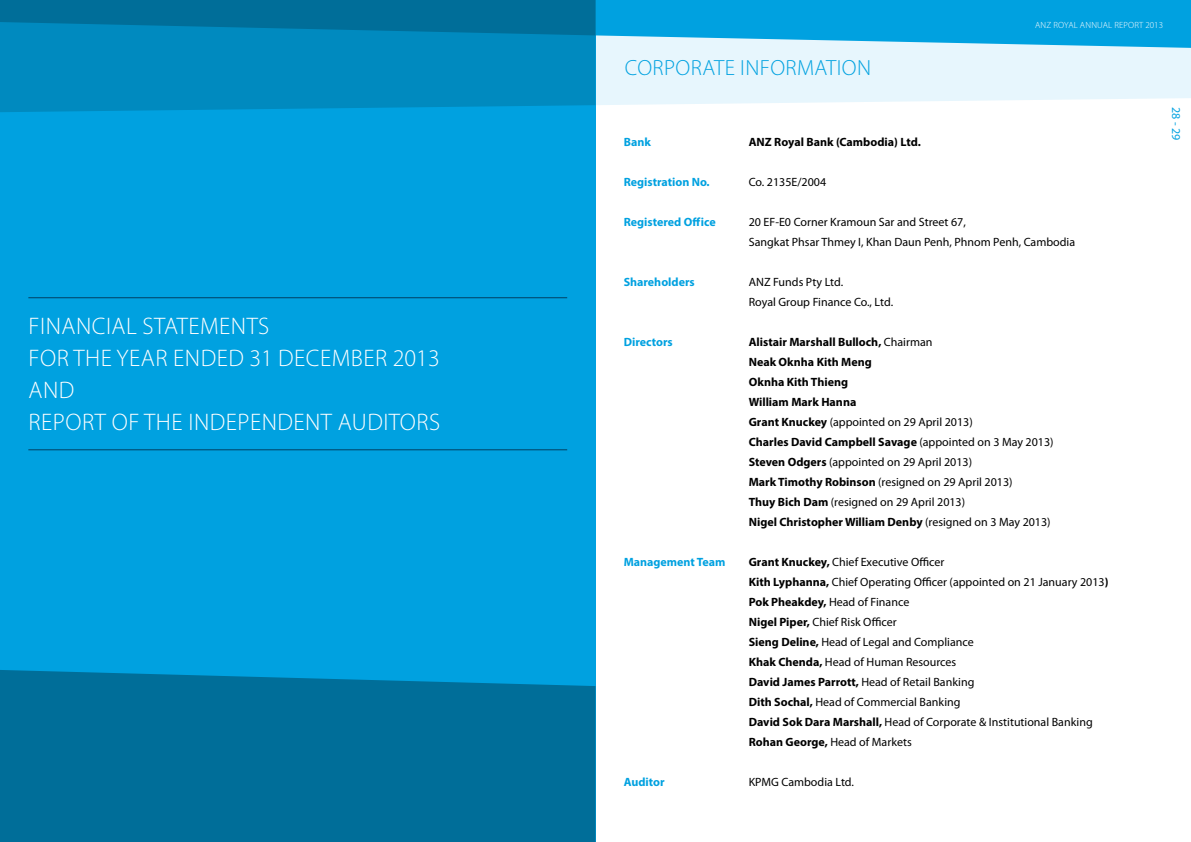
<style>
.page{position:relative;width:1191px;height:842px;background:#fff}
.page>*{position:absolute;margin:0;border:0;box-sizing:border-box;transform-origin:0 0}
.t1{font:300 24px/32px "Myriad Pro";letter-spacing:.02em;color:#fff}
.t2{font:300 22px "Myriad Pro";letter-spacing:.02em;color:#00a1e0}
.t3{font:12px/20px "Myriad Pro";color:#000}
.t4{font:700 12px/20px "Myriad Pro";color:#000}
.t5{font:700 12px "Myriad Pro";color:#00a1e0}
.t6{font:12px "Myriad Pro";color:#00a1e0}
.t7{font:300 9px "Myriad Pro";letter-spacing:.02em;color:#fff}
.s1{font-weight:400}
.s2{font-weight:700}
</style>
<div class="page">
<div style="left:595px;top:48px;width:596px;height:57px;background:#e7f6fd"></div>
<div style="left:0;top:0;width:595px;height:842px;background:#00a1e0"></div>
<div style="left:0;top:670px;width:595px;height:172px;background:#006e99"></div>
<hr style="left:28px;top:297px;width:539px;height:1px;background:#004062">
<hr style="left:28px;top:449px;width:539px;height:1px;background:#004062">
<div style="left:0;top:48px;width:595px;height:64px;background:#008abf"></div>
<svg style="left:0;top:0;width:1191px;height:48px;background:#0f92c6"></svg>
<h1 class="t1" style="left:29px;top:310px;width:413px">FI NANCIAL STATEMENTS<br>FOR THE YEAR ENDED 31 DECEMBER 2013<br>AND<br>REPORT OF THE INDEPENDENT AUDITORS</h1>
<h2 class="t2" style="left:624px;top:54px;width:248px">CORPORATE I NFORMATION</h2>
<p class="t7" style="left:1035px;top:20px;width:129px">ANZ ROYAL ANNUAL REPORT 2013</p>
<p class="t5" style="left:623px;top:134px;width:29px">Bank</p>
<p class="t4" style="left:748px;top:132px;width:174px">ANZ Royal Bank (Cambodia) Ltd.</p>
<p class="t5" style="left:623px;top:174px;width:87px">Registration No.</p>
<p class="t3" style="left:748px;top:172px;width:79px">Co. 2135E/2004</p>
<p class="t5" style="left:623px;top:214px;width:93px">Registered Off ice</p>
<p class="t3" style="left:748px;top:212px;width:328px">20 EF-E0 Corner Kramoun Sar and Street 67,<br>Sangkat Phsar Thmey I, Khan Daun Penh, Phnom Penh, Cambodia</p>
<p class="t5" style="left:623px;top:274px;width:73px">Shareholders</p>
<p class="t3" style="left:748px;top:272px;width:146px">ANZ Funds Pty Ltd.<br>Royal Group Finance Co., Ltd.</p>
<p class="t5" style="left:623px;top:334px;width:51px">Directors</p>
<p class="t4" style="left:748px;top:332px;width:306px">Alistair Marshall Bulloch, <span class="s1">Chairman<br></span>Neak Oknha Kith Meng<br>Oknha Kith Thieng<br>William Mark Hanna<br>Grant Knuckey <span class="s1">(appointed on 29 April 2013)<br></span>Charles David Campbell Savage <span class="s1">(appointed on 3 May 2013)<br></span>Steven Odgers <span class="s1">(appointed on 29 April 2013)<br></span>Mark Timothy Robinson <span class="s1">(resigned on 29 April 2013)<br></span>Thuy Bich Dam <span class="s1">(resigned on 29 April 2013)<br></span>Nigel Christopher William Denby <span class="s1">(resigned on 3 May 2013)</span></p>
<p class="t5" style="left:623px;top:554px;width:103px">Management Team</p>
<p class="t3" style="left:748px;top:552px;width:361px"><span class="s2">Grant Knuckey,</span> Chief Executive Officer<br><span class="s2">Kith Lyphanna,</span> Chief Operating Officer (appointed on 21 January 2013<span class="s2">)<br>Pok Pheakdey,</span> Head of Finance<br><span class="s2">Nigel Piper,</span> Chief Risk Officer<br><span class="s2">Sieng Deline,</span> Head of Legal and Compliance<br><span class="s2">Khak Chenda,</span> Head of Human Resources<br><span class="s2">David James Parrott,</span> Head of Retail Banking<br><span class="s2">Dith Sochal,</span> Head of Commercial Banking<br><span class="s2">David Sok Dara Marshall,</span> Head of Corporate &amp; Institutional Banking <span class="s2">Rohan George,</span> Head of Markets</p>
<p class="t5" style="left:623px;top:774px;width:42px">Auditor</p>
<p class="t3" style="left:748px;top:772px;width:107px">KPMG Cambodia Ltd.</p>
<p class="t6" style="left:1183px;top:107px;width:35px;rotate:90deg">28 - 29</p>
</div>
